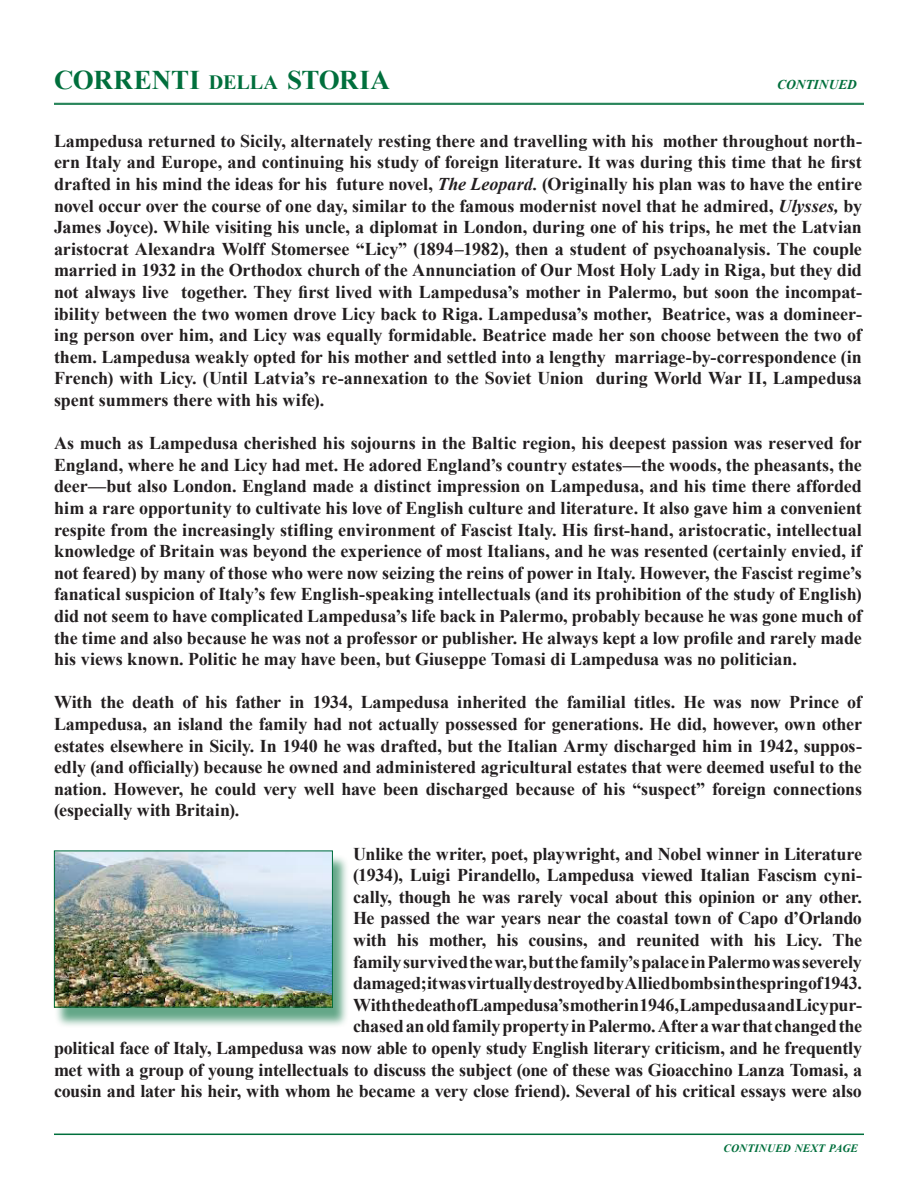
<style>
.page{position:relative;width:918px;height:1188px;background:#fff}
.page>*{position:absolute;margin:0;border:0;box-sizing:border-box;transform-origin:0 0}
.t1{font:700 27px "Times New Roman";color:#006f3c}
.t2{font:700 18px/21.6px "Times New Roman";letter-spacing:-.015em;color:#231f20;text-align:justify}
.t3{font:italic 700 13.5px "Times New Roman";color:#006f3c}
.t4{font:italic 700 11.25px "Times New Roman";letter-spacing:.01em;color:#006f3c}
.s1{font-size:20.25px}
.s2{font-style:italic}
</style>
<div class="page">
<hr style="left:54px;top:103px;width:810px;height:1px;background:#006f3c">
<hr style="left:54px;top:104px;width:810px;height:1px;background:#006f3c">
<div style="left:54px;top:855px;width:295px;height:173px;background:#006f3c;opacity:.61"></div>
<img style="left:56px;top:853px;width:275px;height:153px">
<div style="left:54px;top:851px;width:279px;height:157px;border:1px solid #006f3c"></div>
<hr style="left:54px;top:1134px;width:810px;height:1px;background:#006f3c">
<p class="t1" style="left:54px;top:62px;width:338px">CORRENTI <span class="s1">DELLA</span> STORIA</p>
<p class="t3" style="left:777px;top:75px;width:81px">CONTINUED</p>
<p class="t2" style="left:54px;top:129px;width:810px">Lampedusa returned to Sicily, alternately resting there and travelling with his mother throughout north&shy;ern Italy and Europe, and continuing his study of foreign literature. It was during this time that he first drafted in his mind the ideas for his future novel, <span class="s2">The Leopard.</span> (Originally his plan was to have the entire novel occur over the course of one day, similar to the famous modernist novel that he admired, <span class="s2">Ulysses,</span> by James Joyce). While visiting his uncle, a diplomat in London, during one of his trips, he met the Latvian aristocrat Alexandra Wolff Stomersee “Licy” (1894–1982), then a student of psychoanalysis. The couple married in 1932 in the Orthodox church of the Annunciation of Our Most Holy Lady in Riga, but they did not always live together. They first lived with Lampedusa’s mother in Palermo, but soon the incompat&shy;ibility between the two women drove Licy back to Riga. Lampedusa’s mother, Beatrice, was a domineer&shy;ing person over him, and Licy was equally formidable. Beatrice made her son choose between the two of them. Lampedusa weakly opted for his mother and settled into a lengthy marriage-by-correspondence (in French) with Licy. (Until Latvia’s re-annexation to the Soviet Union during World War II, Lampedusa spent summers there with his wife).</p>
<p class="t2" style="left:54px;top:432px;width:810px">As much as Lampedusa cherished his sojourns in the Baltic region, his deepest passion was reserved for England, where he and Licy had met. He adored England’s country estates—the woods, the pheasants, the deer—but also London. England made a distinct impression on Lampedusa, and his time there afforded him a rare opportunity to cultivate his love of English culture and literature. It also gave him a convenient respite from the increasingly stifling environment of Fascist Italy. His first-hand, aristocratic, intellectual knowledge of Britain was beyond the experience of most Italians, and he was resented (certainly envied, if not feared) by many of those who were now seizing the reins of power in Italy. However, the Fascist regime’s fanatical suspicion of Italy’s few English-speaking intellectuals (and its prohibition of the study of English) did not seem to have complicated Lampedusa’s life back in Palermo, probably because he was gone much of the time and also because he was not a professor or publisher. He always kept a low profile and rarely made his views known. Politic he may have been, but Giuseppe Tomasi di Lampedusa was no politician.</p>
<p class="t2" style="left:54px;top:691px;width:810px">With the death of his father in 1934, Lampedusa inherited the familial titles. He was now Prince of Lampedusa, an island the family had not actually possessed for generations. He did, however, own other estates elsewhere in Sicily. In 1940 he was drafted, but the Italian Army discharged him in 1942, suppos&shy;edly (and officially) because he owned and administered agricultural estates that were deemed useful to the nation. However, he could very well have been discharged because of his “suspect” foreign connections (especially with Britain).</p>
<p class="t2" style="left:54px;top:842px;width:810px;text-align:right">Unlike the writer, poet, playwright, and Nobel winner in Literature<br>(1934), Luigi Pirandello, Lampedusa viewed Italian Fascism cyni-<br>cally, though he was rarely vocal about this opinion or any other.<br>He passed the war years near the coastal town of Capo d’Orlando<br>with his mother, his cousins, and reunited with his Licy. The<br>family survived the war, but the family’s palace in Palermo was severely<br>damaged; it was virtually destroyed by Allied bombs in the spring of 1943.<br>With the death of Lampedusa’s mother in 1946, Lampedusa and Licy pur-<br>chased an old family property in Palermo. After a war that changed the<br>political face of Italy, Lampedusa was now able to openly study English literary criticism, and he frequently met with a group of young intellectuals to discuss the subject (one of these was Gioacchino Lanza Tomasi, a cousin and later his heir, with whom he became a very close friend). Several of his critical essays were also</p>
<p class="t4" style="left:723px;top:1141px;width:136px">CONTINUED NEXT PAGE</p>
</div>
